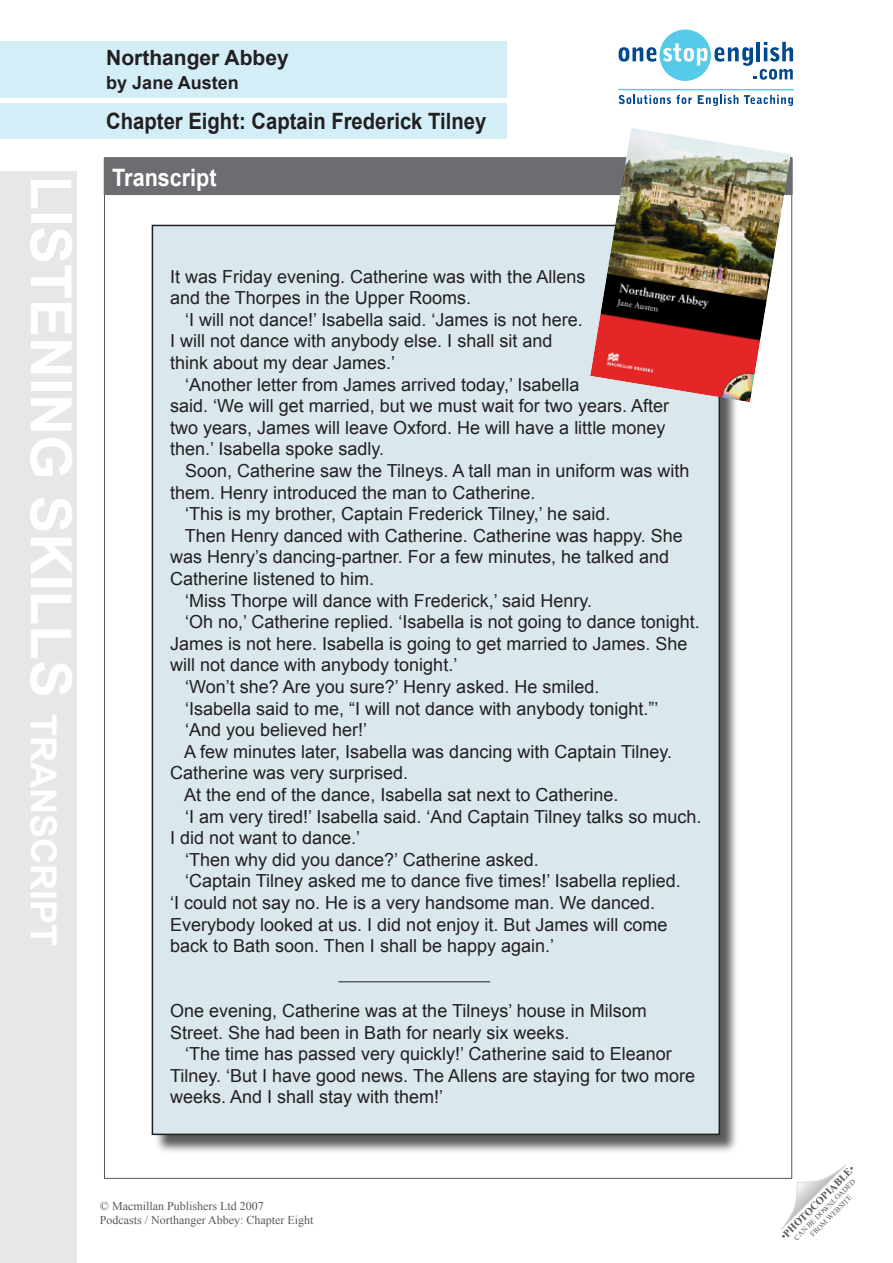
<style>
.page{position:relative;width:893px;height:1263px;background:#fff}
.page>*{position:absolute;margin:0;border:0;box-sizing:border-box;transform-origin:0 0}
.t1{font:700 57px "Arial";color:#fff}
.A_head{font:700 24px "Arial";color:#fff;scale:.9 1}
.Title_in_blue_box{font:700 22.5px "Arial";color:#231f20;scale:.9 1}
.Title_in_blue_box-2{font:700 21px "Arial";color:#231f20}
.body_text{font:18px/21.6px "Arial";color:#231f20}
.Author_in_blue_box{font:700 18px "Arial";color:#231f20}
.t2{font:12px "Times New Roman";color:#57585a}
.t3{font:700 10.5px "Times New Roman";color:#57585a}
.t4{font:7.5px "Times New Roman";color:#57585a}
.s1{font-size:36px}
.s2{font-weight:400}
</style>
<div class="page">
<svg style="left:619px;top:30px;width:174px;height:51px"></svg>
<svg style="left:619px;top:95px;width:73px;height:9px"></svg>
<svg style="left:698px;top:95px;width:40px;height:11px"></svg>
<svg style="left:744px;top:95px;width:49px;height:11px"></svg>
<hr style="left:619px;top:89px;width:174px;height:1px;background:#55cae9">
<svg style="left:781px;top:1165px;width:65px;height:65px"></svg>
<div style="left:0;top:171px;width:77px;height:1092px;background:#e6e7e9"></div>
<div style="left:104px;top:158px;width:689px;height:37px;background:#6c6d70"></div>
<div style="left:152px;top:225px;width:589px;height:930px;background:#231f20;opacity:.75"></div>
<div style="left:152px;top:225px;width:567px;height:909px;background:#dae8ee"></div>
<div style="left:0;top:41px;width:506px;height:57px;background:#d4eef7"></div>
<div style="left:0;top:103px;width:506px;height:36px;background:#d4eef7"></div>
<img style="left:590px;top:128px;width:201px;height:274px">
<hr style="left:338px;top:981px;width:152px;height:1px;background:#231f20">
<p class="t1" style="left:89px;top:176px;width:438px;rotate:90deg">subject title</p>
<p class="t1" style="left:88px;top:175px;width:762px;rotate:90deg">LISTENING SKILLS <span class="s1">transcript</span></p>
<p class="Title_in_blue_box-2" style="left:106px;top:44px;width:184px">Northanger Abbey</p>
<p class="Author_in_blue_box" style="left:106px;top:71px;width:134px">by Jane Austen</p>
<p class="Title_in_blue_box" style="left:106px;top:106px;width:424px">Chapter Eight: Captain Frederick Tilney</p>
<p class="A_head" style="left:112px;top:162px;width:118px">Transcript</p>
<p class="body_text" style="left:170px;top:266px;width:417px">It was Friday evening. Catherine was with the Allens</p>
<p class="body_text" style="left:170px;top:287px;width:302px">and the Thorpes in the Upper Rooms.</p>
<p class="body_text" style="left:185px;top:309px;width:399px">‘I will not dance!’ Isabella said. ‘James is not here.</p>
<p class="body_text" style="left:170px;top:330px;width:384px">I will not dance with anybody else. I shall sit and</p>
<p class="body_text" style="left:170px;top:352px;width:227px">think about my dear James.’</p>
<p class="body_text" style="left:185px;top:374px;width:396px">‘Another letter from James arrived today,’ Isabella</p>
<p class="body_text" style="left:170px;top:395px;width:500px">said. ‘We will get married, but we must wait for two years. After two years, James will leave Oxford. He will have a little money then.’ Isabella spoke sadly.</p>
<p class="body_text" style="left:170px;top:460px;width:521px;text-indent:15px">Soon, Catherine saw the Tilneys. A tall man in uniform was with them. Henry introduced the man to Catherine.</p>
<p class="body_text" style="left:185px;top:503px;width:427px">‘This is my brother, Captain Frederick Tilney,’ he said.</p>
<p class="body_text" style="left:170px;top:525px;width:514px;text-indent:15px">Then Henry danced with Catherine. Catherine was happy. She was Henry’s dancing-partner. For a few minutes, he talked and<br>Catherine listened to him.</p>
<p class="body_text" style="left:185px;top:590px;width:408px">‘Miss Thorpe will dance with Frederick,’ said Henry.</p>
<p class="body_text" style="left:170px;top:611px;width:531px;text-indent:15px">‘Oh no,’ Catherine replied. ‘Isabella is not going to dance tonight.<br>James is not here. Isabella is going to get married to James. She will not dance with anybody tonight.’</p>
<p class="body_text" style="left:185px;top:676px;width:416px">‘Won’t she? Are you sure?’ Henry asked. He smiled.</p>
<p class="body_text" style="left:185px;top:698px;width:475px">‘Isabella said to me, “I will not dance with anybody tonight.”’</p>
<p class="body_text" style="left:185px;top:719px;width:184px">‘And you believed her!’</p>
<p class="body_text" style="left:170px;top:741px;width:503px;text-indent:14px">A few minutes later, Isabella was dancing with Captain Tilney.<br>Catherine was very surprised.</p>
<p class="body_text" style="left:184px;top:784px;width:436px">At the end of the dance, Isabella sat next to Catherine.</p>
<p class="body_text" style="left:170px;top:806px;width:533px;text-indent:15px">‘I am very tired!’ Isabella said. ‘And Captain Tilney talks so much.<br>I did not want to dance.’</p>
<p class="body_text" style="left:185px;top:849px;width:355px">‘Then why did you dance?’ Catherine asked.</p>
<p class="body_text" style="left:170px;top:870px;width:512px;text-indent:15px">‘Captain Tilney asked me to dance five times!’ Isabella replied. ‘I could not say no. He is a very handsome man. We danced.<br>Everybody looked at us. I did not enjoy it. But James will come back to Bath soon. Then I shall be happy again.’</p>
<p class="body_text" style="left:170px;top:1000px;width:478px">One evening, Catherine was at the Tilneys’ house in Milsom<br>Street. She had been in Bath for nearly six weeks.</p>
<p class="body_text" style="left:170px;top:1043px;width:526px;text-indent:15px">‘The time has passed very quickly!’ Catherine said to Eleanor<br>Tilney. ‘But I have good news. The Allens are staying for two more weeks. And I shall stay with them!’</p>
<p class="t2" style="left:100px;top:1198px;width:165px">© Macmillan Publishers Ltd 2007</p>
<p class="t2" style="left:100px;top:1212px;width:215px">Podcasts / Northanger Abbey: Chapter Eight</p>
<p class="t3" style="left:777px;top:1233px;width:101px;rotate:-45deg"><span class="s2">•</span>PHOTOCOPIABLE<span class="s2">•</span></p>
<p class="t4" style="left:792px;top:1235px;width:85px;rotate:-45deg">CAN BE DOWNLOADED</p>
<p class="t4" style="left:808px;top:1232px;width:57px;rotate:-45deg">FROM WEBSITE</p>
</div>
